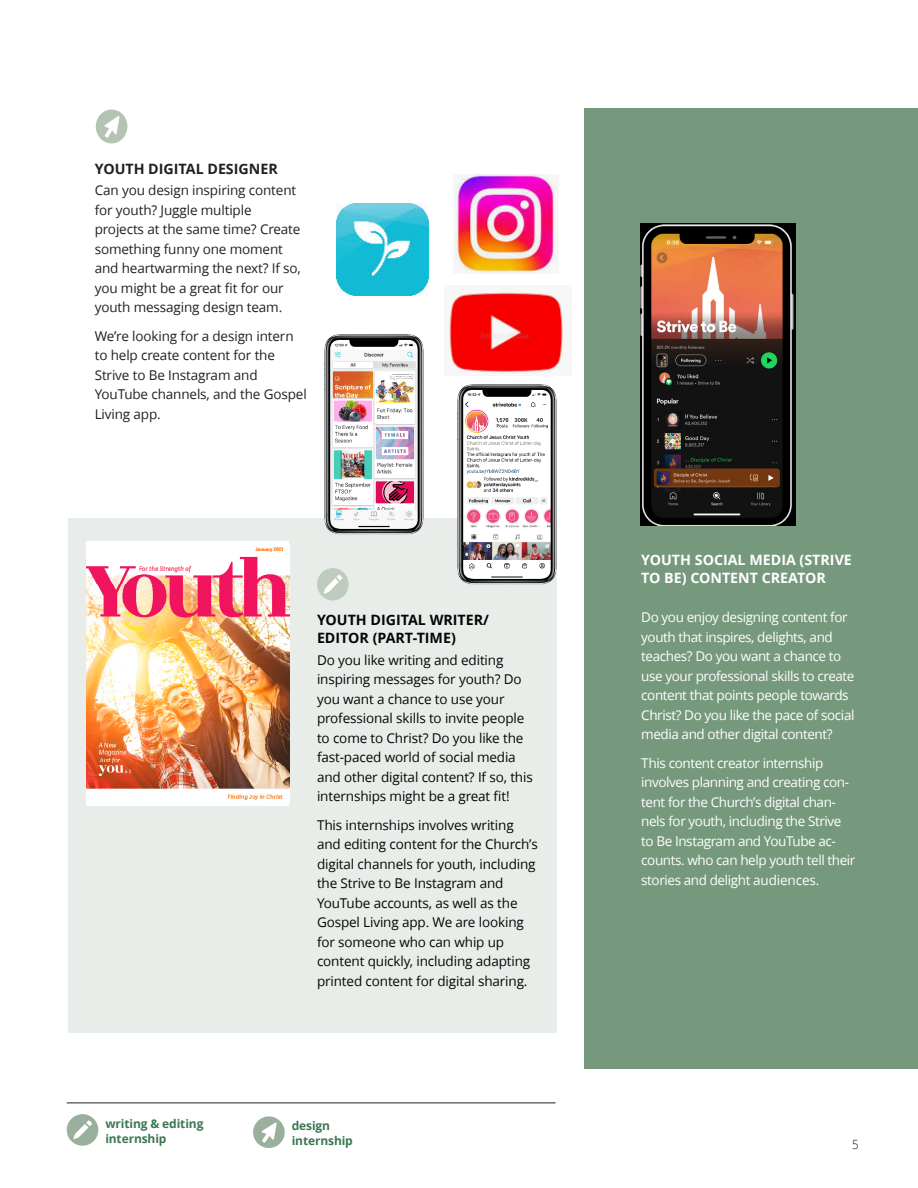
<style>
.page{position:relative;width:918px;height:1188px;background:#fff}
.page>*{position:absolute;margin:0;border:0;box-sizing:border-box;transform-origin:0 0}
.t1{font:700 14.25px/17.9px "Zoramlds Lat";color:#fff}
.t2{font:700 14.25px/17.9px "Zoramlds Lat";color:#050605}
.t3{font:700 14.25px "Zoramlds Lat";color:#231f20}
.body{font:13.5px/19.5px "Zoramlds Lat";letter-spacing:-.01em;color:#050605}
.body-2{font:13.5px/19.5px "Zoramlds Lat";letter-spacing:-.03em;color:#fff}
.body-3{font:13.5px/19.5px "Zoramlds Lat";letter-spacing:-.01em;color:#231f20}
.t4{font:300 12.75px "Zoram Condlds Lat";color:#231f20}
.body-4{font:700 12px/15px "Zoramlds Lat";letter-spacing:-.01em;color:#3c7853}
</style>
<div class="page">
<div style="left:96px;top:109px;width:31px;height:34px;background:#b3c3b4;border-radius:50%"></div>
<svg style="left:104px;top:116px;width:15px;height:22px"></svg>
<div style="left:68px;top:519px;width:488px;height:514px;background:#e9ede9"></div>
<div style="left:585px;top:108px;width:333px;height:961px;background:#76987c"></div>
<hr style="left:67px;top:1103px;width:489px;height:1px;background:#231f20">
<div style="left:67px;top:1114px;width:31px;height:32px;background:#9ab09d;border-radius:50%"></div>
<svg style="left:73px;top:1120px;width:19px;height:19px"></svg>
<div style="left:253px;top:1116px;width:32px;height:32px;background:#9ab09d;border-radius:50%"></div>
<svg style="left:262px;top:1122px;width:15px;height:21px"></svg>
<div style="left:87px;top:542px;width:202px;height:264px;background:#fff"></div>
<img style="left:87px;top:547px;width:202px;height:253px">
<div style="left:317px;top:568px;width:32px;height:33px;background:#beccc0;border-radius:50%"></div>
<svg style="left:323px;top:575px;width:19px;height:19px"></svg>
<img style="left:337px;top:204px;width:91px;height:92px">
<img style="left:447px;top:384px;width:110px;height:207px">
<img style="left:314px;top:334px;width:120px;height:201px">
<img style="left:449px;top:290px;width:114px;height:84px">
<img style="left:454px;top:174px;width:104px;height:100px">
<img style="left:795px;top:344px;width:1px;height:100px">
<img style="left:640px;top:224px;width:155px;height:302px">
<p class="t3" style="left:95px;top:158px;width:185px">YOUTH DIGITAL DESIGNER</p>
<p class="body-3" style="left:95px;top:181px;width:208px">Can you design inspiring content for youth? Juggle multiple projects at the same time? Create something funny one moment and heartwarming the next? If so, you might be a great fit for our youth messaging design team.</p>
<p class="body-3" style="left:95px;top:326px;width:214px">We’re looking for a design intern to help create content for the<br>Strive to Be Instagram and<br>YouTube channels, and the Gospel<br>Living app.</p>
<p class="t2" style="left:317px;top:611px;width:174px">YOUTH DIGITAL WRITER/<br>EDITOR (PART-TIME)</p>
<p class="body" style="left:317px;top:650px;width:217px">Do you like writing and editing inspiring messages for youth? Do you want a chance to use your professional skills to invite people to come to Christ? Do you like the fast-paced world of social media and other digital content? If so, this internships might be a great fit!</p>
<p class="body" style="left:317px;top:815px;width:222px">This internships involves writing and editing content for the Church’s digital channels for youth, including the Strive to Be Instagram and YouTube accounts, as well as the Gospel Living app. We are looking for someone who can whip up content quickly, including adapting printed content for digital sharing.</p>
<p class="body-4" style="left:105px;top:1116px;width:100px">writing &amp; editing internship</p>
<p class="body-4" style="left:292px;top:1118px;width:63px">design internship</p>
<p class="t1" style="left:641px;top:551px;width:212px">YOUTH SOCIAL MEDIA (STRIVE<br>TO BE) CONTENT CREATOR</p>
<p class="body-2" style="left:641px;top:608px;width:215px">Do you enjoy designing content for youth that inspires, delights, and teaches? Do you want a chance to use your professional skills to create content that points people towards Christ? Do you like the pace of social media and other digital content?</p>
<p class="body-2" style="left:641px;top:753px;width:216px">This content creator internship involves planning and creating con&shy;tent for the Church’s digital chan&shy;nels for youth, including the Strive to Be Instagram and YouTube ac&shy;counts. who can help youth tell their stories and delight audiences.</p>
<p class="t4" style="left:852px;top:1135px;width:8px">5</p>
</div>
